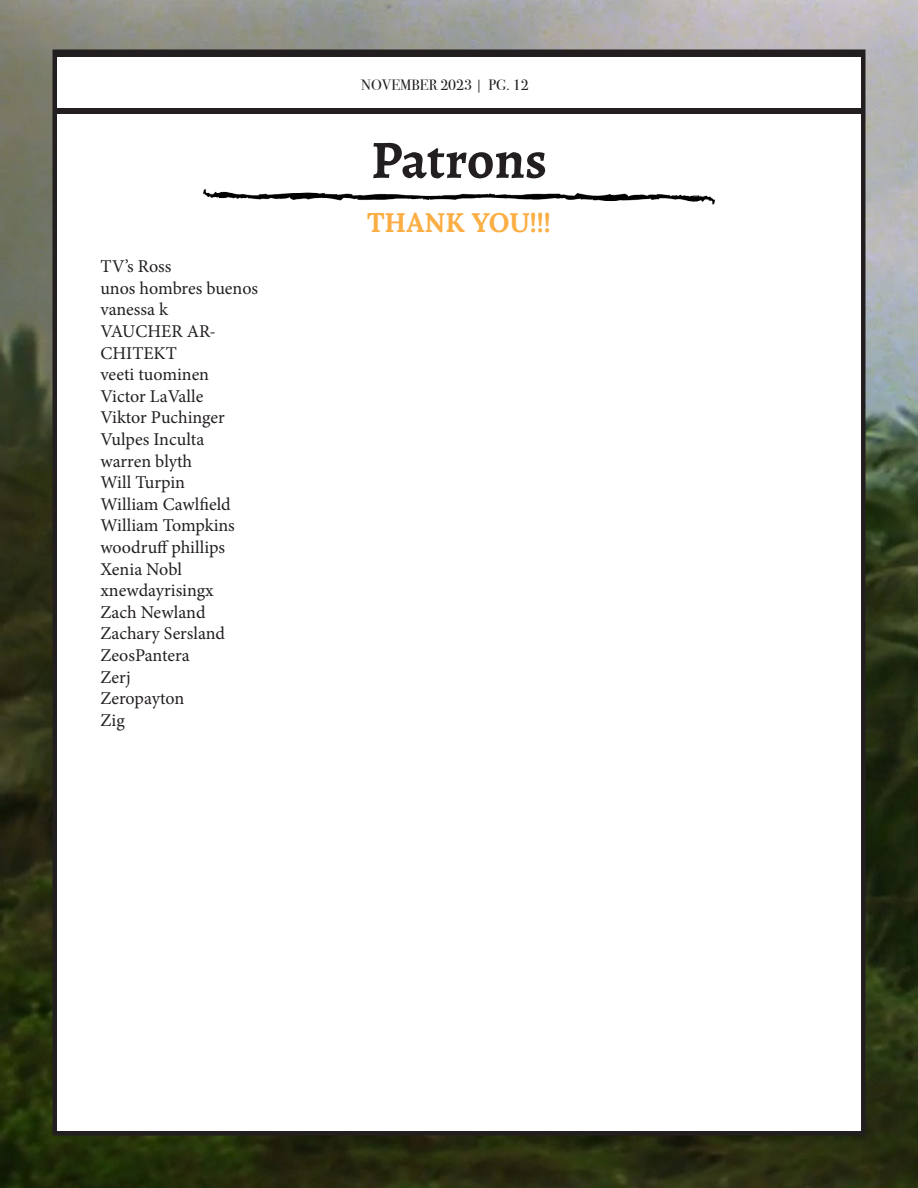
<style>
.page{position:relative;width:918px;height:1188px;background:#fff}
.page>*{position:absolute;margin:0;border:0;box-sizing:border-box;transform-origin:0 0}
.t1{font:700 54px "Alegreya";color:#231f20}
.t2{font:700 27px "Lora";color:#fbae44}
.t3{font:18px/21.6px "Minion Pro";color:#231f20}
.t4{font:15px "Bodoni Svty Two ITCTT";color:#231f20}
</style>
<div class="page">
<img style="left:0;top:0;width:918px;height:1188px">
<div style="left:55px;top:52px;width:808px;height:1081px;background:#fff"></div>
<div style="left:54px;top:51px;width:810px;height:6px;background:#231f20"></div>
<div style="left:54px;top:108px;width:810px;height:6px;background:#231f20"></div>
<img style="left:203px;top:190px;width:512px;height:15px">
<p class="t3" style="left:100px;top:256px;width:72px">TV’s Ross</p>
<p class="t3" style="left:100px;top:277px;width:159px">unos hombres buenos</p>
<p class="t3" style="left:100px;top:299px;width:69px">vanessa k</p>
<p class="t3" style="left:100px;top:321px;width:117px">VAUCHER AR-<br>CHITEKT</p>
<p class="t3" style="left:100px;top:364px;width:110px">veeti tuominen</p>
<p class="t3" style="left:100px;top:385px;width:105px">Victor LaValle</p>
<p class="t3" style="left:100px;top:407px;width:126px">Viktor Puchinger</p>
<p class="t3" style="left:100px;top:429px;width:105px">Vulpes Inculta</p>
<p class="t3" style="left:100px;top:450px;width:93px">warren blyth</p>
<p class="t3" style="left:100px;top:472px;width:86px">Will Turpin</p>
<p class="t3" style="left:100px;top:493px;width:132px">William Cawlfield</p>
<p class="t3" style="left:100px;top:515px;width:136px">William Tompkins</p>
<p class="t3" style="left:100px;top:537px;width:126px">woodruff phillips</p>
<p class="t3" style="left:100px;top:558px;width:83px">Xenia Nobl</p>
<p class="t3" style="left:100px;top:580px;width:115px">xnewdayrisingx</p>
<p class="t3" style="left:100px;top:601px;width:107px">Zach Newland</p>
<p class="t3" style="left:100px;top:623px;width:126px">Zachary Sersland</p>
<p class="t3" style="left:100px;top:645px;width:91px">ZeosPantera</p>
<p class="t3" style="left:100px;top:666px;width:32px">Zerj</p>
<p class="t3" style="left:100px;top:688px;width:85px">Zeropayton</p>
<p class="t3" style="left:100px;top:709px;width:26px">Zig</p>
<p class="t4" style="left:361px;top:73px;width:169px">NOVEMBER 2023 | PG. 12</p>
<p class="t1" style="left:371px;top:123px;width:177px">Patrons</p>
<p class="t2" style="left:367px;top:199px;width:185px">THANK YOU!!!</p>
</div>
